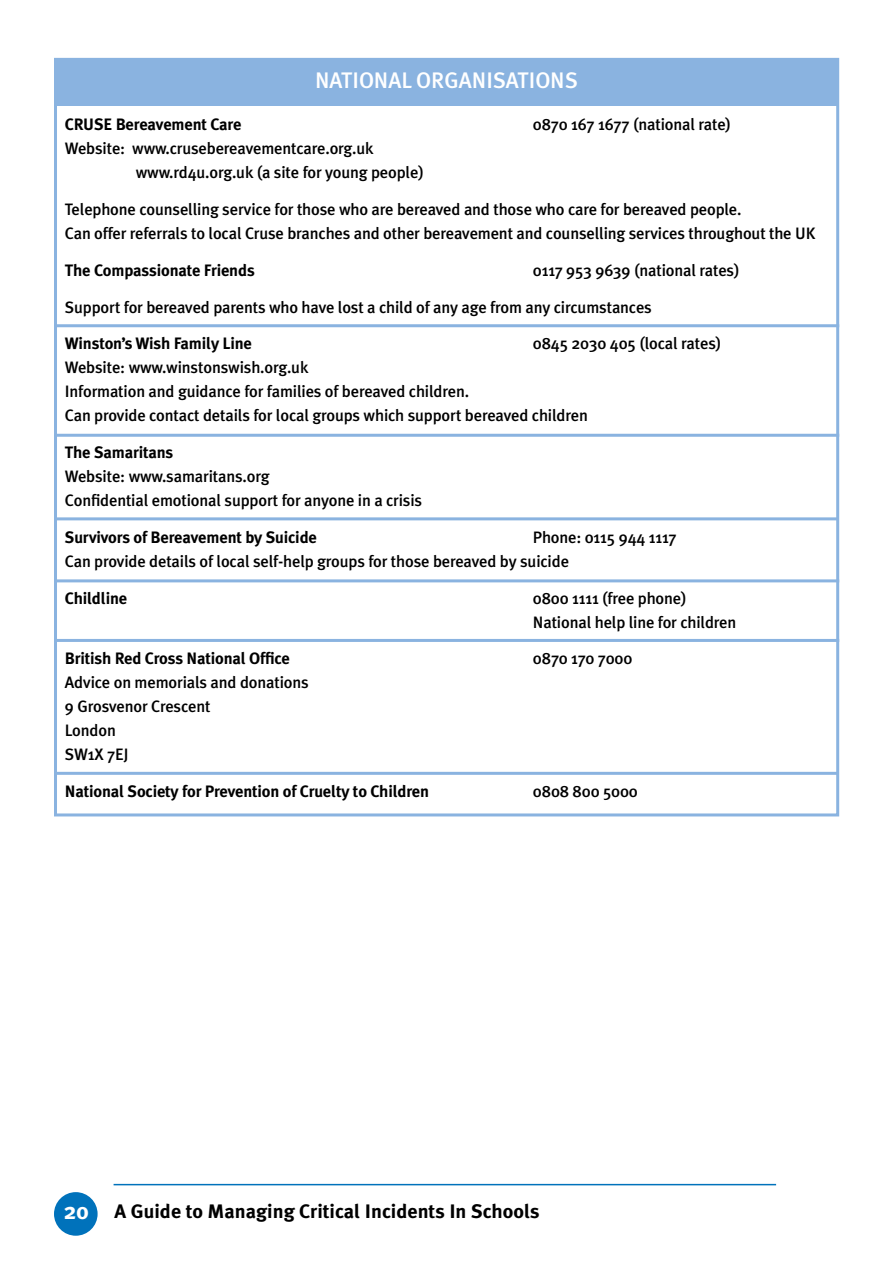
<style>
.page{position:relative;width:893px;height:1263px;background:#fff}
.page>*{position:absolute;margin:0;border:0;box-sizing:border-box;transform-origin:0 0}
.t1{font:500 22.5px "Meta Plus";color:#fff}
.t2{font:700 19.5px "Meta Plus";color:#000}
.t3{font:500 16.5px/24px "Meta Plus";letter-spacing:-.01em;color:#000}
.t4{font:700 16.5px "Meta Plus";letter-spacing:-.01em;color:#000}
.s1{font-size:23.25px;color:#fff}
</style>
<div class="page">
<div style="left:54px;top:1192px;width:44px;height:44px;background:#0072bb;border-radius:50%"></div>
<hr style="left:114px;top:1184px;width:662px;height:1px;background:#0072bb">
<div style="left:54px;top:60px;width:785px;height:45px;background:#8ab3e0"></div>
<div style="left:54px;top:58px;width:785px;height:758px;border:3px solid #8ab3e0"></div>
<hr style="left:54px;top:324px;width:785px;height:3px;background:#8ab3e0">
<hr style="left:54px;top:434px;width:785px;height:3px;background:#8ab3e0">
<hr style="left:54px;top:517px;width:785px;height:3px;background:#8ab3e0">
<hr style="left:54px;top:579px;width:785px;height:3px;background:#8ab3e0">
<hr style="left:54px;top:639px;width:785px;height:3px;background:#8ab3e0">
<hr style="left:54px;top:772px;width:785px;height:3px;background:#8ab3e0">
<h1 class="t1" style="left:315px;top:67px;width:264px">NATIONAL ORGANISATIONS</h1>
<p class="t4" style="left:65px;top:115px;width:178px">CRUSE Bereavement Care</p>
<p class="t3" style="left:533px;top:112px;width:200px">0870 167 1677 (national rate)</p>
<p class="t3" style="left:136px;top:136px;width:290px;text-indent:-71px">Website: www.crusebereavementcare.org.uk www.rd4u.org.uk (a site for young people)</p>
<p class="t3" style="left:65px;top:197px;width:752px">Telephone counselling service for those who are bereaved and those who care for bereaved people.<br>Can offer referrals to local Cruse branches and other bereavement and counselling services throughout the UK</p>
<p class="t4" style="left:65px;top:260px;width:191px">The Compassionate Friends</p>
<p class="t3" style="left:533px;top:258px;width:208px">0117 953 9639 (national rates)</p>
<p class="t3" style="left:65px;top:295px;width:589px">Support for bereaved parents who have lost a child of any age from any circumstances</p>
<p class="t4" style="left:65px;top:334px;width:189px">Winston’s Wish Family Line</p>
<p class="t3" style="left:533px;top:331px;width:190px">0845 2030 405 (local rates)</p>
<p class="t3" style="left:65px;top:355px;width:524px">Website: www.winstonswish.org.uk<br>Information and guidance for families of bereaved children.<br>Can provide contact details for local groups which support bereaved children</p>
<p class="t4" style="left:65px;top:443px;width:110px">The Samaritans</p>
<p class="t3" style="left:65px;top:464px;width:359px">Website: www.samaritans.org<br>Confidential emotional support for anyone in a crisis</p>
<p class="t4" style="left:65px;top:528px;width:254px">Survivors of Bereavement by Suicide</p>
<p class="t3" style="left:65px;top:525px;width:613px;text-indent:468px">Phone: 0115 944 1117<br>Can provide details of local self-help groups for those bereaved by suicide</p>
<p class="t4" style="left:65px;top:588px;width:64px">Childline</p>
<p class="t3" style="left:533px;top:586px;width:205px">0800 1111 (free phone)<br>National help line for children</p>
<p class="t4" style="left:65px;top:649px;width:226px">British Red Cross National Office</p>
<p class="t3" style="left:533px;top:646px;width:101px">0870 170 7000</p>
<p class="t3" style="left:65px;top:671px;width:246px">Advice on memorials and donations<br>9 Grosvenor Crescent<br>London<br>SW1X 7EJ</p>
<p class="t4" style="left:65px;top:782px;width:366px">National Society for Prevention of Cruelty to Children</p>
<p class="t3" style="left:533px;top:779px;width:106px">0808 800 5000</p>
<p class="t2" style="left:64px;top:1200px;width:477px"><span class="s1">20</span> A Guide to Managing Critical Incidents In Schools</p>
</div>
